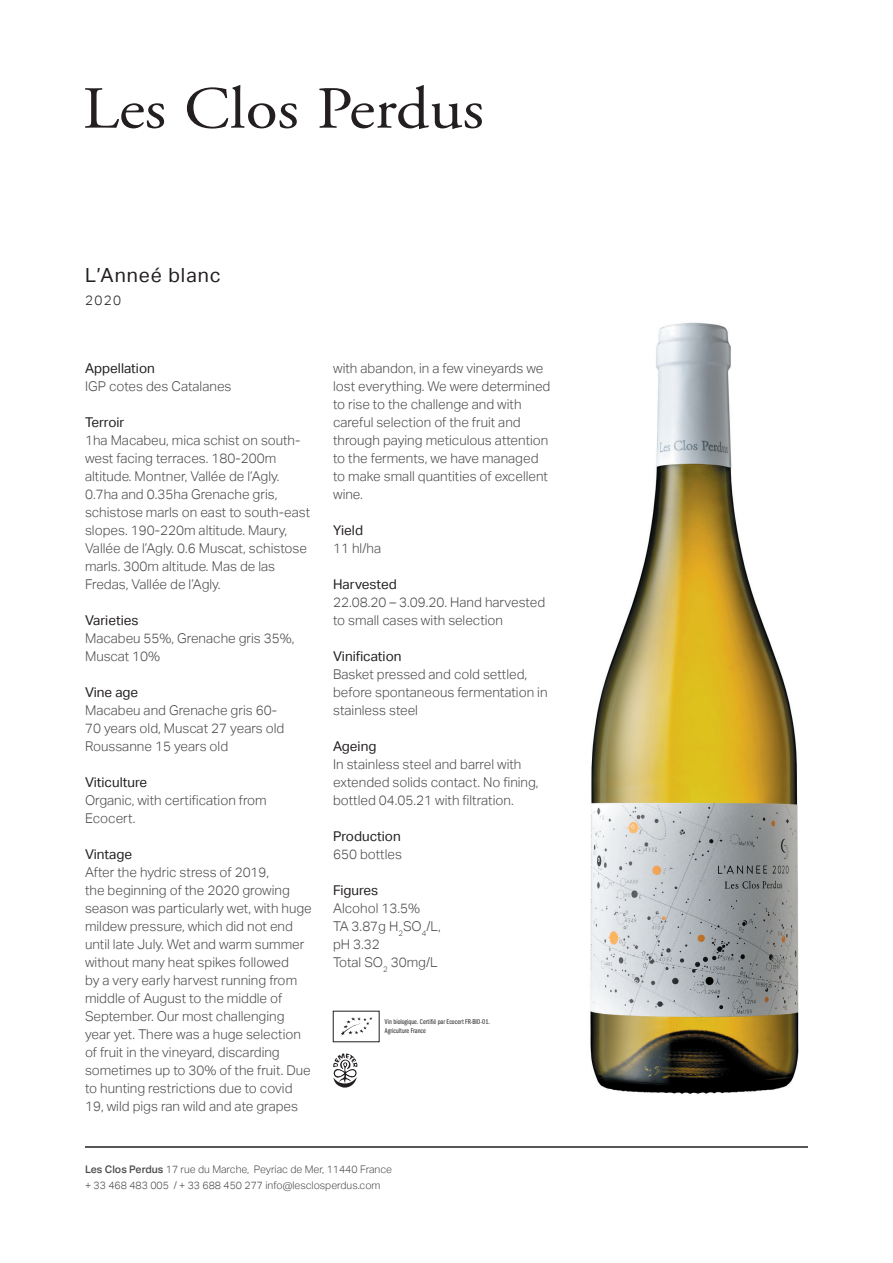
<style>
.page{position:relative;width:893px;height:1263px;background:#fff}
.page>*{position:absolute;margin:0;border:0;box-sizing:border-box;transform-origin:0 0}
.t1{font:19.5px "Aktiv Grotesk";letter-spacing:.05em;color:#231f20}
.t2{font:300 13.5px/18px "Aktiv Grotesk";color:#4b4c4d}
.t3{font:13.5px "Aktiv Grotesk";color:#231f20}
.t4{font:300 13.5px "Aktiv Grotesk";color:#231f20}
.t5{font:300 10.5px/16.5px "Aktiv Grotesk";color:#4b4c4d}
.t6{font:7.2px/8.7px "Franklin Gothic URW Com Boo";color:#231f20}
.s1{font-weight:500}
</style>
<div class="page">
<svg style="left:85px;top:88px;width:79px;height:40px"></svg>
<svg style="left:187px;top:85px;width:110px;height:44px"></svg>
<svg style="left:319px;top:85px;width:163px;height:44px"></svg>
<hr style="left:85px;top:1147px;width:723px;height:1px;background:#231f20">
<img style="left:590px;top:322px;width:209px;height:772px">
<svg style="left:341px;top:1017px;width:31px;height:19px"></svg>
<svg style="left:333px;top:1053px;width:24px;height:34px"></svg>
<h1 class="t1" style="left:85px;top:264px;width:137px">L’Anneé blanc</h1>
<p class="t4" style="left:85px;top:292px;width:38px">2020</p>
<p class="t3" style="left:85px;top:360px;width:71px">Appellation</p>
<p class="t2" style="left:85px;top:377px;width:148px">IGP cotes des Catalanes</p>
<p class="t3" style="left:85px;top:414px;width:41px">Terroir</p>
<p class="t2" style="left:85px;top:431px;width:227px">1ha Macabeu, mica schist on south&shy;west facing terraces. 180-200m altitude. Montner, Vallée de l’Agly.<br>0.7ha and 0.35ha Grenache gris, schistose marls on east to south-east slopes. 190-220m altitude. Maury, Vallée de l’Agly. 0.6 Muscat, schistose marls. 300m altitude. Mas de las Fredas, Vallée de l’Agly.</p>
<p class="t3" style="left:85px;top:612px;width:55px">Varieties</p>
<p class="t2" style="left:85px;top:629px;width:211px">Macabeu 55%, Grenache gris 35%,<br>Muscat 10%</p>
<p class="t3" style="left:85px;top:684px;width:55px">Vine age</p>
<p class="t2" style="left:85px;top:701px;width:201px">Macabeu and Grenache gris 60-<br>70 years old, Muscat 27 years old<br>Roussanne 15 years old</p>
<p class="t3" style="left:85px;top:774px;width:64px">Viticulture</p>
<p class="t2" style="left:85px;top:791px;width:183px">Organic, with certification from<br>Ecocert.</p>
<p class="t3" style="left:85px;top:846px;width:49px">Vintage</p>
<p class="t2" style="left:85px;top:863px;width:228px">After the hydric stress of 2019,<br>the beginning of the 2020 growing season was particularly wet, with huge mildew pressure, which did not end until late July. Wet and warm summer without many heat spikes followed<br>by a very early harvest running from middle of August to the middle of September. Our most challenging year yet. There was a huge selection of fruit in the vineyard, discarding sometimes up to 30% of the fruit. Due to hunting restrictions due to covid 19, wild pigs ran wild and ate grapes</p>
<p class="t2" style="left:333px;top:359px;width:219px">with abandon, in a few vineyards we lost everything. We were determined to rise to the challenge and with careful selection of the fruit and through paying meticulous attention to the ferments, we have managed to make small quantities of excellent wine.</p>
<p class="t3" style="left:333px;top:522px;width:31px">Yield</p>
<p class="t2" style="left:333px;top:539px;width:49px">11 hl/ha</p>
<p class="t3" style="left:333px;top:576px;width:65px">Harvested</p>
<p class="t2" style="left:333px;top:593px;width:214px">22.08.20 – 3.09.20. Hand harvested to small cases with selection</p>
<p class="t3" style="left:333px;top:648px;width:70px">Vinification</p>
<p class="t2" style="left:333px;top:665px;width:216px">Basket pressed and cold settled, before spontaneous fermentation in stainless steel</p>
<p class="t3" style="left:333px;top:738px;width:45px">Ageing</p>
<p class="t2" style="left:333px;top:755px;width:207px">In stainless steel and barrel with extended solids contact. No fining, bottled 04.05.21 with filtration.</p>
<p class="t3" style="left:333px;top:828px;width:69px">Production</p>
<p class="t2" style="left:333px;top:845px;width:70px">650 bottles</p>
<p class="t3" style="left:333px;top:882px;width:47px">Figures</p>
<p class="t2" style="left:333px;top:899px;width:109px">Alcohol 13.5%<br>TA 3.87g H<sub>2</sub>SO<sub>4</sub>/L, pH 3.32<br>Total SO<sub>2</sub> 30mg/L</p>
<p class="t6" style="left:385px;top:1017px;width:106px">Vin biologique. Certifié par Ecocert FR-BIO-01.<br>Agriculture France</p>
<p class="t5" style="left:85px;top:1161px;width:309px"><span class="s1">Les Clos Perdus</span> 17 rue du Marche, Peyriac de Mer, 11440 France + 33 468 483 005 / + 33 688 450 277 info@lesclosperdus.com</p>
</div>
